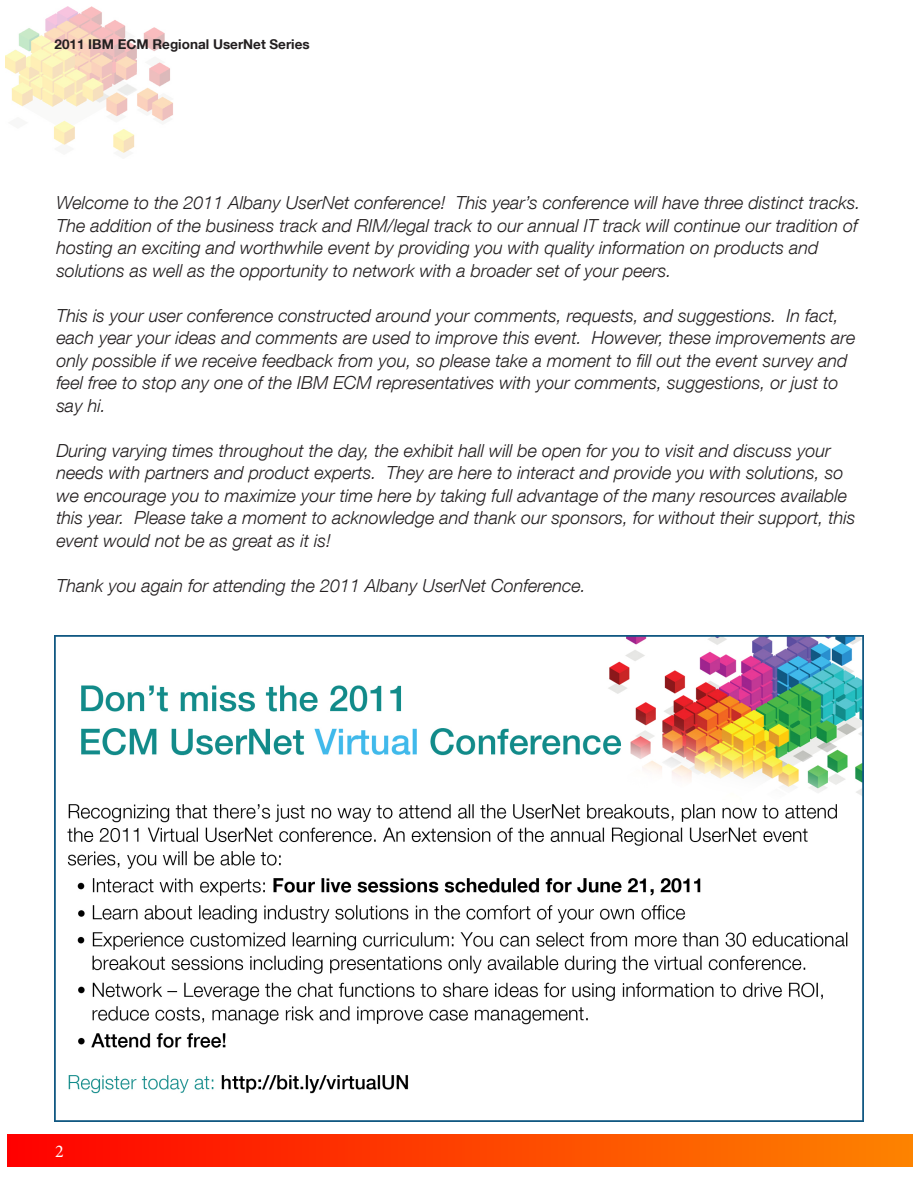
<style>
.page{position:relative;width:918px;height:1188px;background:#fff}
.page>*{position:absolute;margin:0;border:0;box-sizing:border-box;transform-origin:0 0}
.t1{font:italic 300 18px/22.5px "Helvetica Neue LT Com";color:#231f20}
.t2{font:18px "Minion Pro";color:#fff}
.t3{font:700 13.5px "Helvetica Neue LT Com";color:#231f20}
</style>
<div class="page">
<img style="left:6px;top:7px;width:167px;height:146px">
<div style="left:7px;top:1134px;width:905px;height:32px;background:linear-gradient(to right,#f00,#fd8300)"></div>
<img style="left:54px;top:635px;width:810px;height:486px">
<p class="t3" style="left:55px;top:35px;width:257px">2011 IBM ECM Regional UserNet Series</p>
<p class="t1" style="left:56px;top:191px;width:806px">Welcome to the 2011 Albany UserNet conference! This year’s conference will have three distinct tracks.<br>The addition of the business track and RIM/legal track to our annual IT track will continue our tradition of hosting an exciting and worthwhile event by providing you with quality information on products and solutions as well as the opportunity to network with a broader set of your peers.</p>
<p class="t1" style="left:56px;top:304px;width:801px">This is your user conference constructed around your comments, requests, and suggestions. In fact, each year your ideas and comments are used to improve this event. However, these improvements are only possible if we receive feedback from you, so please take a moment to fill out the event survey and feel free to stop any one of the IBM ECM representatives with your comments, suggestions, or just to say hi.</p>
<p class="t1" style="left:56px;top:439px;width:801px">During varying times throughout the day, the exhibit hall will be open for you to visit and discuss your needs with partners and product experts. They are here to interact and provide you with solutions, so we encourage you to maximize your time here by taking full advantage of the many resources available this year. Please take a moment to acknowledge and thank our sponsors, for without their support, this event would not be as great as it is!</p>
<p class="t1" style="left:56px;top:574px;width:531px">Thank you again for attending the 2011 Albany UserNet Conference.</p>
<p class="t2" style="left:55px;top:1139px;width:10px">2</p>
</div>
